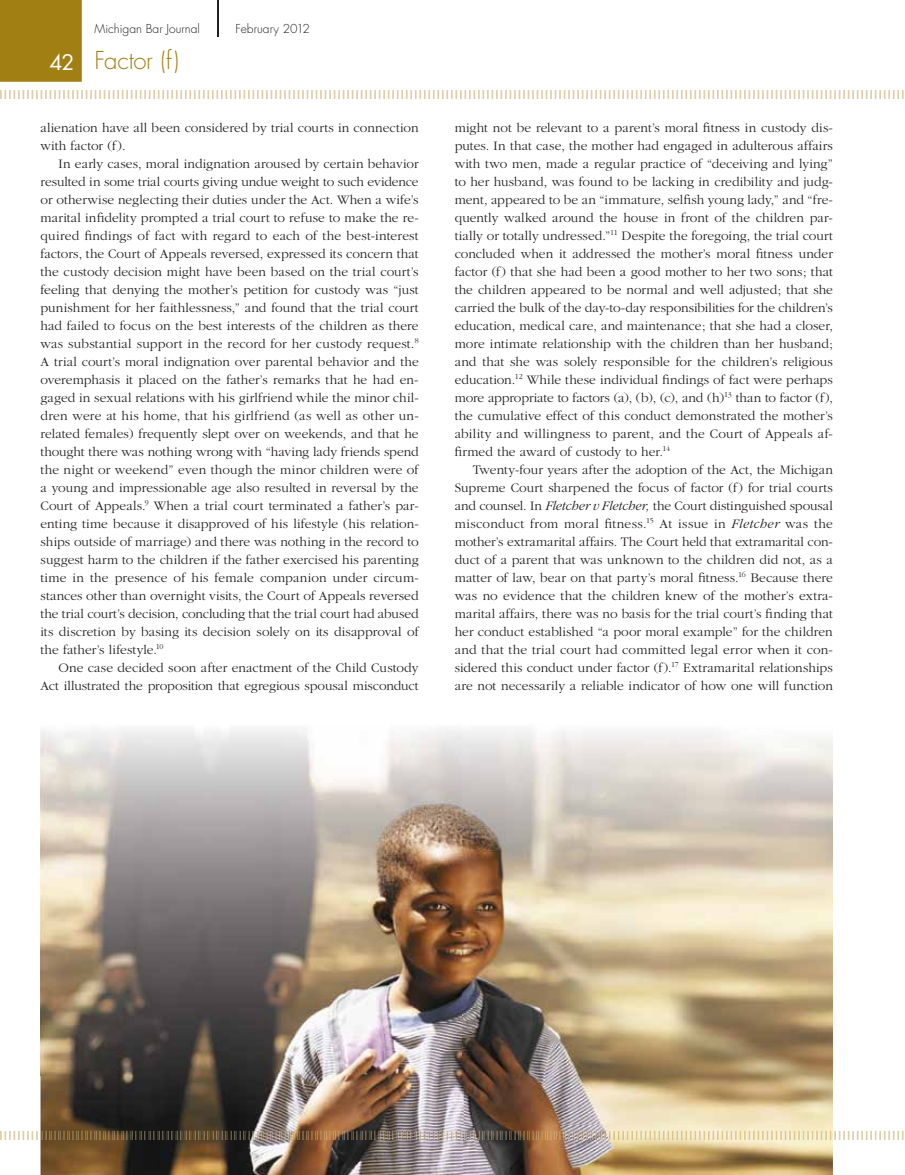
<style>
.page{position:relative;width:905px;height:1175px;background:#fff}
.page>*{position:absolute;margin:0;border:0;box-sizing:border-box;transform-origin:0 0}
.t1{font:300 24px "Futura";letter-spacing:-.01em;color:#a27f13}
.t2{font:300 13.5px/18px "Garamond";letter-spacing:.005em;color:#231f20;text-align:justify}
.t3{font:300 12px "Futura";color:#231f20}
.s1{font-weight:400;font-size:21px;color:#fff}
.s2{font-style:italic}
</style>
<div class="page">
<img style="left:40px;top:730px;width:792px;height:444px">
<div style="left:0;top:0;width:82px;height:82px;background:#a27f13"></div>
<svg style="left:0;top:90px;width:903px;height:9px"></svg>
<svg style="left:834px;top:1131px;width:69px;height:8px"></svg>
<svg style="left:0;top:1131px;width:38px;height:8px"></svg>
<img style="left:473px;top:1130px;width:358px;height:9px">
<hr style="left:218px;top:0;width:1px;height:37px;background:#231f20">
<p class="t3" style="left:94px;top:21px;width:107px">Michigan Bar Journal</p>
<p class="t3" style="left:235px;top:21px;width:76px">February 2012</p>
<h1 class="t1" style="left:50px;top:45px;width:131px"><span class="s1">42</span> Factor (f)</h1>
<p class="t2" style="left:40px;top:119px;width:379px">alienation have all been considered by trial courts in connection with factor (f).</p>
<p class="t2" style="left:40px;top:155px;width:380px;text-indent:18px">In early cases, moral indignation aroused by certain behavior resulted in some trial courts giving undue weight to such evidence or otherwise neglecting their duties under the Act. When a wife’s marital infidelity prompted a trial court to refuse to make the re&shy;quired findings of fact with regard to each of the best-interest factors, the Court of Appeals reversed, expressed its concern that the custody decision might have been based on the trial court’s feeling that denying the mother’s petition for custody was “just punishment for her faithlessness,” and found that the trial court had failed to focus on the best interests of the children as there was substantial support in the record for her custody request.<sup>8<br></sup>A trial court’s moral indignation over parental behavior and the overemphasis it placed on the father’s remarks that he had en&shy;gaged in sexual relations with his girlfriend while the minor chil&shy;dren were at his home, that his girlfriend (as well as other un&shy;related females) frequently slept over on weekends, and that he thought there was nothing wrong with “having lady friends spend the night or weekend” even though the minor children were of a young and impressionable age also resulted in reversal by the Court of Appeals.<sup>9</sup> When a trial court terminated a father’s par&shy;enting time because it disapproved of his lifestyle (his relation&shy;ships outside of marriage) and there was nothing in the record to suggest harm to the children if the father exercised his parenting time in the presence of his female companion under circum&shy;stances other than overnight visits, the Court of Appeals reversed the trial court’s decision, concluding that the trial court had abused its discretion by basing its decision solely on its disapproval of the father’s lifestyle.<sup>10</sup></p>
<p class="t2" style="left:41px;top:659px;width:379px;text-align:right">One case decided soon after enactment of the Child Custody<br>Act illustrated the proposition that egregious spousal misconduct</p>
<p class="t2" style="left:454px;top:119px;width:380px">might not be relevant to a parent’s moral fitness in custody dis&shy;putes. In that case, the mother had engaged in adulterous affairs with two men, made a regular practice of “deceiving and lying” to her husband, was found to be lacking in credibility and judg&shy;ment, appeared to be an “immature, selfish young lady,” and “fre&shy;quently walked around the house in front of the children par&shy;tially or totally undressed.”<sup>11</sup> Despite the foregoing, the trial court concluded when it addressed the mother’s moral fitness under factor (f) that she had been a good mother to her two sons; that the children appeared to be normal and well adjusted; that she carried the bulk of the day-to-day responsibilities for the children’s education, medical care, and maintenance; that she had a closer, more intimate relationship with the children than her husband; and that she was solely responsible for the children’s religious education.<sup>12</sup> While these individual findings of fact were perhaps more appropriate to factors (a), (b), (c), and (h)<sup>13</sup> than to factor (f), the cumulative effect of this conduct demonstrated the mother’s ability and willingness to parent, and the Court of Appeals af&shy;firmed the award of custody to her.<sup>14</sup></p>
<p class="t2" style="left:454px;top:461px;width:380px;text-indent:18px">Twenty-four years after the adoption of the Act, the Michigan Supreme Court sharpened the focus of factor (f) for trial courts and counsel. In <span class="s2">Fletcher v Fletcher,</span> the Court distinguished spousal misconduct from moral fitness.<sup>15</sup> At issue in <span class="s2">Fletcher</span> was the mother’s extramarital affairs. The Court held that extramarital con&shy;duct of a parent that was unknown to the children did not, as a matter of law, bear on that party’s moral fitness.<sup>16</sup> Because there was no evidence that the children knew of the mother’s extra&shy;marital affairs, there was no basis for the trial court’s finding that her conduct established “a poor moral example” for the children and that the trial court had committed legal error when it con&shy;sidered this conduct under factor (f).<sup>17</sup> Extramarital relationships are not necessarily a reliable indicator of how one will function</p>
</div>
